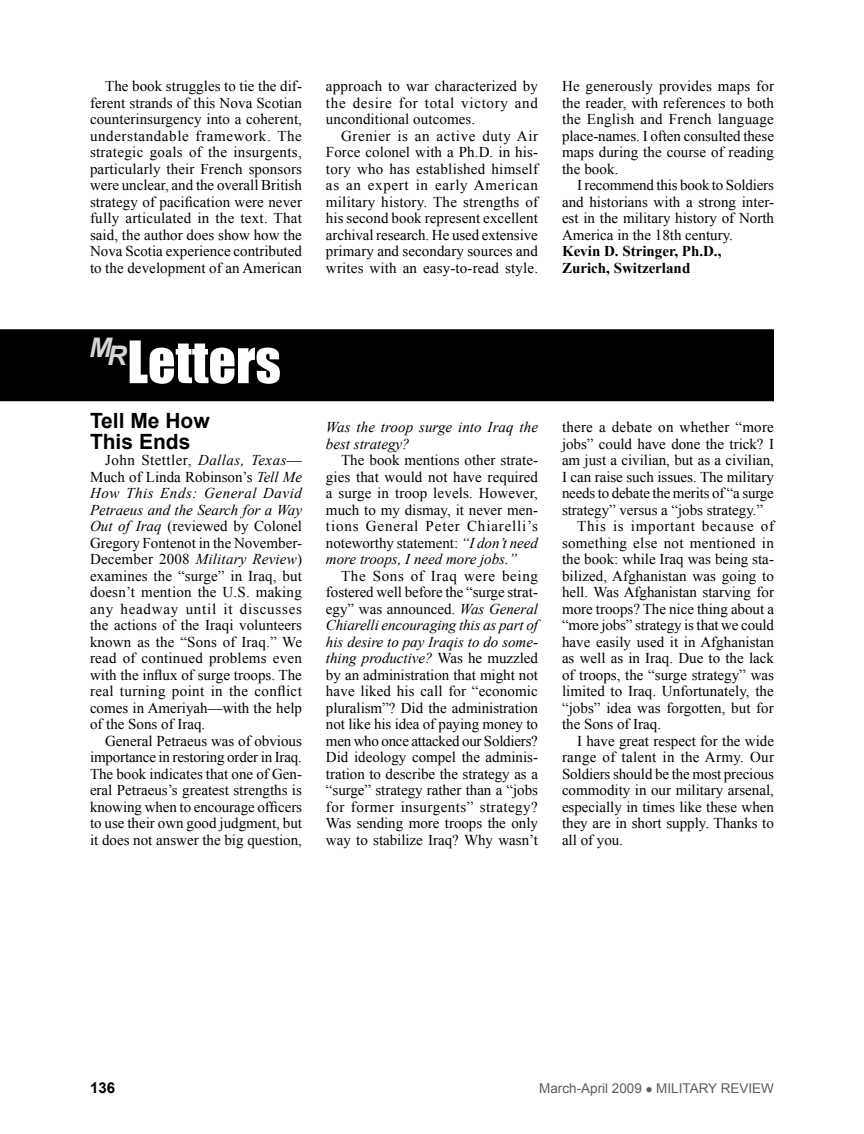
<style>
.page{position:relative;width:864px;height:1134px;background:#fff}
.page>*{position:absolute;margin:0;border:0;box-sizing:border-box;transform-origin:0 0}
.ahead-BOB{font:54px "Impact";color:#fff}
.ahead-BOB-2{font:italic 700 27px "Arial";color:#d6d6d7}
.subhead{font:700 21px/21px "Arial";color:#000}
.BoB_3_column{font:15px/16.5px "Times New Roman";color:#000;text-align:justify}
.BoB_3_column-2{font:700 15px "Times New Roman";color:#000}
.BoB_3_column-3{font:italic 15px/16.5px "Times New Roman";letter-spacing:.005em;color:#000}
.t1{font:700 15px "Arial";color:#000}
.t2{font:13.5px "Arial";color:#5e5e5f}
.s1{font-style:italic}
</style>
<div class="page">
<div style="left:0;top:329px;width:774px;height:72px;background:#000"></div>
<p class="BoB_3_column" style="left:90px;top:78px;width:214px;text-indent:15px">The book struggles to tie the dif&shy;ferent strands of this Nova Scotian counterinsurgency into a coherent, understandable framework. The strategic goals of the insurgents, particularly their French sponsors were unclear, and the overall British strategy of pacification were never fully articulated in the text. That said, the author does show how the Nova Scotia experience contributed to the development of an American</p>
<p class="BoB_3_column" style="left:326px;top:78px;width:214px">approach to war characterized by the desire for total victory and unconditional outcomes.</p>
<p class="BoB_3_column" style="left:326px;top:127px;width:214px;text-indent:15px">Grenier is an active duty Air Force colonel with a Ph.D. in his&shy;tory who has established himself as an expert in early American military history. The strengths of his second book represent excellent archival research. He used extensive primary and secondary sources and writes with an easy-to-read style.</p>
<p class="BoB_3_column" style="left:562px;top:78px;width:214px">He generously provides maps for the reader, with references to both the English and French language place-names. I often consulted these maps during the course of reading the book.</p>
<p class="BoB_3_column" style="left:562px;top:177px;width:214px;text-indent:15px">I recommend this book to Soldiers and historians with a strong inter&shy;est in the military history of North America in the 18th century.</p>
<p class="BoB_3_column-2" style="left:562px;top:241px;width:161px">Kevin D. Stringer, Ph.D.,</p>
<p class="BoB_3_column-2" style="left:562px;top:258px;width:130px">Zurich, Switzerland</p>
<p class="ahead-BOB-2" style="left:89px;top:330px;width:24px">M</p>
<p class="ahead-BOB" style="left:127px;top:320px;width:155px">Letters</p>
<p class="ahead-BOB-2" style="left:107px;top:338px;width:21px">R</p>
<p class="subhead" style="left:90px;top:411px;width:121px">Tell Me How<br>This Ends</p>
<p class="BoB_3_column" style="left:90px;top:452px;width:214px;text-indent:15px">John Stettler, <span class="s1">Dallas, Texas</span>— Much of Linda Robinson’s <span class="s1">Tell Me How This Ends: General David Petraeus and the Search for a Way Out of Iraq</span> (reviewed by Colonel Gregory Fontenot in the November-December 2008 <span class="s1">Military Review</span>) examines the “surge” in Iraq, but doesn’t mention the U.S. making any headway until it discusses the actions of the Iraqi volunteers known as the “Sons of Iraq.” We read of continued problems even with the influx of surge troops. The real turning point in the conflict comes in Ameriyah—with the help of the Sons of Iraq.</p>
<p class="BoB_3_column" style="left:90px;top:732px;width:214px;text-indent:15px">General Petraeus was of obvious importance in restoring order in Iraq.<br>The book indicates that one of Gen&shy;eral Petraeus’s greatest strengths is knowing when to encourage officers to use their own good judgment, but it does not answer the big question,</p>
<p class="BoB_3_column-3" style="left:326px;top:419px;width:214px">Was the troop surge into Iraq the best strategy?</p>
<p class="BoB_3_column" style="left:326px;top:452px;width:214px;text-indent:15px">The book mentions other strate&shy;gies that would not have required a surge in troop levels. However, much to my dismay, it never men&shy;tions General Peter Chiarelli’s noteworthy statement: <span class="s1">“I don’t need more troops, I need more jobs.”</span></p>
<p class="BoB_3_column" style="left:326px;top:567px;width:214px;text-indent:15px">The Sons of Iraq were being fostered well before the “surge strat&shy;egy” was announced. <span class="s1">Was General Chiarelli encouraging this as part of his desire to pay Iraqis to do some&shy;thing productive?</span> Was he muzzled by an administration that might not have liked his call for “economic pluralism”? Did the administration not like his idea of paying money to men who once attacked our Soldiers?<br>Did ideology compel the adminis&shy;tration to describe the strategy as a “surge” strategy rather than a “jobs for former insurgents” strategy?<br>Was sending more troops the only way to stabilize Iraq? Why wasn’t</p>
<p class="BoB_3_column" style="left:562px;top:419px;width:214px">there a debate on whether “more jobs” could have done the trick? I am just a civilian, but as a civilian, I can raise such issues. The military needs to debate the merits of “a surge strategy” versus a “jobs strategy.”</p>
<p class="BoB_3_column" style="left:562px;top:518px;width:214px;text-indent:15px">This is important because of something else not mentioned in the book: while Iraq was being sta&shy;bilized, Afghanistan was going to hell. Was Afghanistan starving for more troops? The nice thing about a “more jobs” strategy is that we could have easily used it in Afghanistan as well as in Iraq. Due to the lack of troops, the “surge strategy” was limited to Iraq. Unfortunately, the “jobs” idea was forgotten, but for the Sons of Iraq.</p>
<p class="BoB_3_column" style="left:562px;top:732px;width:214px;text-indent:15px">I have great respect for the wide range of talent in the Army. Our Soldiers should be the most precious commodity in our military arsenal, especially in times like these when they are in short supply. Thanks to all of you.</p>
<p class="t1" style="left:90px;top:1078px;width:27px">136</p>
<p class="t2" style="left:539px;top:1080px;width:236px">March-April 2009 ● MILITARY REVIEW</p>
</div>
